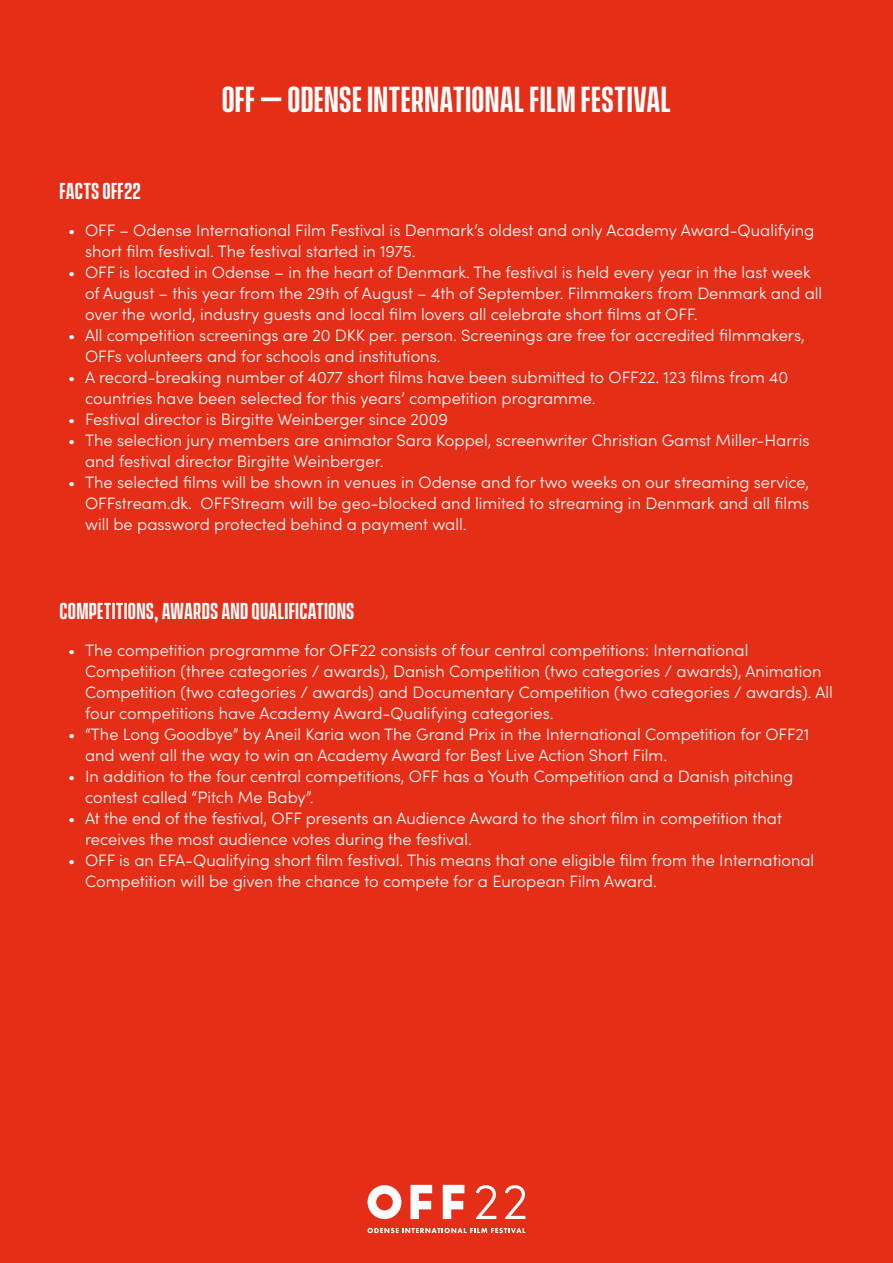
<style>
.page{position:relative;width:893px;height:1263px;background:#e52e17}
.page>*{position:absolute;margin:0;border:0;box-sizing:border-box;transform-origin:0 0}
.Overskrift{font:600 33px "Vanguard CF";letter-spacing:.005em;color:#fff}
.Underoverskrift{font:600 21px "Vanguard CF";letter-spacing:.01em;color:#fff}
.t1{font:300 16.5px/21px "Sofia Pro";color:#fff}
</style>
<div class="page">
<svg style="left:368px;top:1185px;width:33px;height:34px"></svg>
<svg style="left:410px;top:1185px;width:22px;height:34px"></svg>
<svg style="left:443px;top:1185px;width:21px;height:34px"></svg>
<svg style="left:367px;top:1228px;width:158px;height:5px"></svg>
<svg style="left:476px;top:1185px;width:20px;height:34px"></svg>
<svg style="left:505px;top:1185px;width:20px;height:34px"></svg>
<p class="Overskrift" style="left:222px;top:81px;width:451px">OFF – ODENSE INTERNATIONAL FILM FESTIVAL</p>
<p class="Underoverskrift" style="left:60px;top:178px;width:83px">FACTS OFF22</p>
<p class="t1" style="left:85px;top:219px;width:731px;text-indent:-17px">• OFF – Odense International Film Festival is Denmark’s oldest and only Academy Award-Qualifying short film festival. The festival started in 1975.</p>
<p class="t1" style="left:85px;top:261px;width:739px;text-indent:-17px">• OFF is located in Odense – in the heart of Denmark. The festival is held every year in the last week of August – this year from the 29th of August – 4th of September. Filmmakers from Denmark and all over the world, industry guests and local film lovers all celebrate short films at OFF.</p>
<p class="t1" style="left:85px;top:324px;width:721px;text-indent:-17px">• All competition screenings are 20 DKK per. person. Screenings are free for accredited filmmakers,<br>OFFs volunteers and for schools and institutions.</p>
<p class="t1" style="left:85px;top:366px;width:705px;text-indent:-17px">• A record-breaking number of 4077 short films have been submitted to OFF22. 123 films from 40 countries have been selected for this years’ competition programme.</p>
<p class="t1" style="left:68px;top:408px;width:382px">• Festival director is Birgitte Weinberger since 2009</p>
<p class="t1" style="left:85px;top:429px;width:726px;text-indent:-17px">• The selection jury members are animator Sara Koppel, screenwriter Christian Gamst Miller-Harris and festival director Birgitte Weinberger.</p>
<p class="t1" style="left:85px;top:471px;width:726px;text-align:justify;text-indent:-17px">• The selected films will be shown in venues in Odense and for two weeks on our streaming service, OFFstream.dk. OFFStream will be geo-blocked and limited to streaming in Denmark and all films will be password protected behind a payment wall.</p>
<p class="Underoverskrift" style="left:60px;top:598px;width:296px">COMPETITIONS, AWARDS AND QUALIFICATIONS</p>
<p class="t1" style="left:85px;top:639px;width:749px;text-indent:-17px">• The competition programme for OFF22 consists of four central competitions: International Competition (three categories / awards), Danish Competition (two categories / awards), Animation Competition (two categories / awards) and Documentary Competition (two categories / awards). All four competitions have Academy Award-Qualifying categories.</p>
<p class="t1" style="left:85px;top:723px;width:726px;text-indent:-17px">• “The Long Goodbye” by Aneil Karia won The Grand Prix in the International Competition for OFF21 and went all the way to win an Academy Award for Best Live Action Short Film.</p>
<p class="t1" style="left:85px;top:765px;width:710px;text-indent:-17px">• In addition to the four central competitions, OFF has a Youth Competition and a Danish pitching contest called “Pitch Me Baby”.</p>
<p class="t1" style="left:85px;top:807px;width:698px;text-indent:-17px">• At the end of the festival, OFF presents an Audience Award to the short film in competition that receives the most audience votes during the festival.</p>
<p class="t1" style="left:85px;top:849px;width:731px;text-indent:-17px">• OFF is an EFA-Qualifying short film festival. This means that one eligible film from the International<br>Competition will be given the chance to compete for a European Film Award.</p>
</div>
